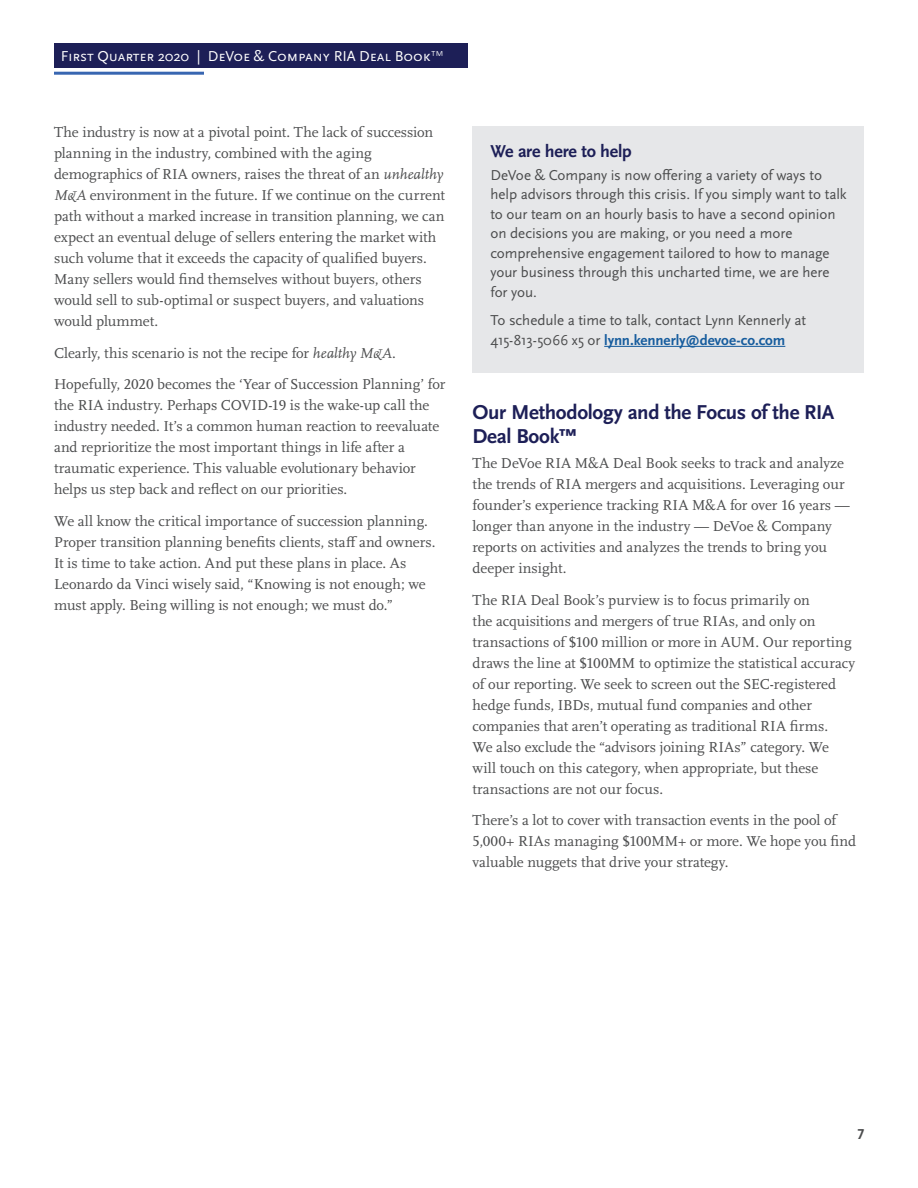
<style>
.page{position:relative;width:918px;height:1188px;background:#fff}
.page>*{position:absolute;margin:0;border:0;box-sizing:border-box;transform-origin:0 0}
.t1{font:700 21px/24px "Scala Sans OT";letter-spacing:-.015em;color:#1d1f57}
.t2{font:700 18px "Scala Sans OT";letter-spacing:-.015em;color:#1d1f57}
.t3{font:15px/21px "Scala OT";color:#4b4c4d}
.t4{font:15px/19.5px "Scala Sans OT";color:#4b4c4d}
.t5{font:15px "Scala Sans OT";letter-spacing:-.005em;color:#fff}
.t6{font:700 15px "Scala Sans OT";color:#4b4c4d}
.s1{font-weight:300}
.s2{font-style:italic}
.s3{font-weight:700;color:#175d9e}
</style>
<div class="page">
<div style="left:54px;top:43px;width:414px;height:25px;background:#1d1f57"></div>
<hr style="left:54px;top:72px;width:150px;height:3px;background:#3866b1">
<div style="left:472px;top:126px;width:392px;height:247px;background:#e6e7e9"></div>
<hr style="left:604px;top:346px;width:181px;height:1px;background:#175d9e">
<p class="t5" style="left:61px;top:48px;width:384px">First Quarter 2020 | DeVoe &amp; Company RIA Deal Book<span class="s1">™</span></p>
<p class="t3" style="left:54px;top:122px;width:392px">The industry is now at a pivotal point. The lack of succession planning in the industry, combined with the aging demographics of RIA owners, raises the threat of an <span class="s2">unhealthy M&amp;A</span> environment in the future. If we continue on the current path without a marked increase in transition planning, we can expect an eventual deluge of sellers entering the market with such volume that it exceeds the capacity of qualified buyers.<br>Many sellers would find themselves without buyers, others would sell to sub-optimal or suspect buyers, and valuations would plummet.</p>
<p class="t3" style="left:54px;top:337px;width:393px;line-height:31.5px">Clearly, this scenario is not the recipe for <span class="s2">healthy M&amp;A</span>.<br>Hopefully, 2020 becomes the ‘Year of Succession Planning’ for</p>
<p class="t3" style="left:54px;top:395px;width:387px">the RIA industry. Perhaps COVID-19 is the wake-up call the industry needed. It’s a common human reaction to reevaluate and reprioritize the most important things in life after a traumatic experience. This valuable evolutionary behavior helps us step back and reflect on our priorities.</p>
<p class="t3" style="left:54px;top:510px;width:383px">We all know the critical importance of succession planning.<br>Proper transition planning benefits clients, staff and owners.<br>It is time to take action. And put these plans in place. As Leonardo da Vinci wisely said, “Knowing is not enough; we must apply. Being willing is not enough; we must do.”</p>
<p class="t2" style="left:490px;top:141px;width:143px">We are here to help</p>
<p class="t4" style="left:490px;top:165px;width:358px">DeVoe &amp; Company is now offering a variety of ways to help advisors through this crisis. If you simply want to talk to our team on an hourly basis to have a second opinion on decisions you are making, or you need a more comprehensive engagement tailored to how to manage your business through this uncharted time, we are here for you.</p>
<p class="t4" style="left:490px;top:311px;width:317px">To schedule a time to talk, contact Lynn Kennerly at<br>415-813-5066 x5 or <span class="s3">lynn.kennerly@devoe-co.com</span></p>
<h1 class="t1" style="left:472px;top:400px;width:363px">Our Methodology and the Focus of the RIA<br>Deal Book™</h1>
<p class="t3" style="left:472px;top:453px;width:379px">The DeVoe RIA M&amp;A Deal Book seeks to track and analyze the trends of RIA mergers and acquisitions. Leveraging our founder’s experience tracking RIA M&amp;A for over 16 years — longer than anyone in the industry — DeVoe &amp; Company reports on activities and analyzes the trends to bring you deeper insight.</p>
<p class="t3" style="left:472px;top:590px;width:384px">The RIA Deal Book’s purview is to focus primarily on<br>the acquisitions and mergers of true RIAs, and only on transactions of $100 million or more in AUM. Our reporting draws the line at $100MM to optimize the statistical accuracy of our reporting. We seek to screen out the SEC-registered hedge funds, IBDs, mutual fund companies and other companies that aren’t operating as traditional RIA firms.<br>We also exclude the “advisors joining RIAs” category. We will touch on this category, when appropriate, but these transactions are not our focus.</p>
<p class="t3" style="left:472px;top:810px;width:385px">There’s a lot to cover with transaction events in the pool of<br>5,000+ RIAs managing $100MM+ or more. We hope you find valuable nuggets that drive your strategy.</p>
<p class="t6" style="left:857px;top:1125px;width:8px">7</p>
</div>
